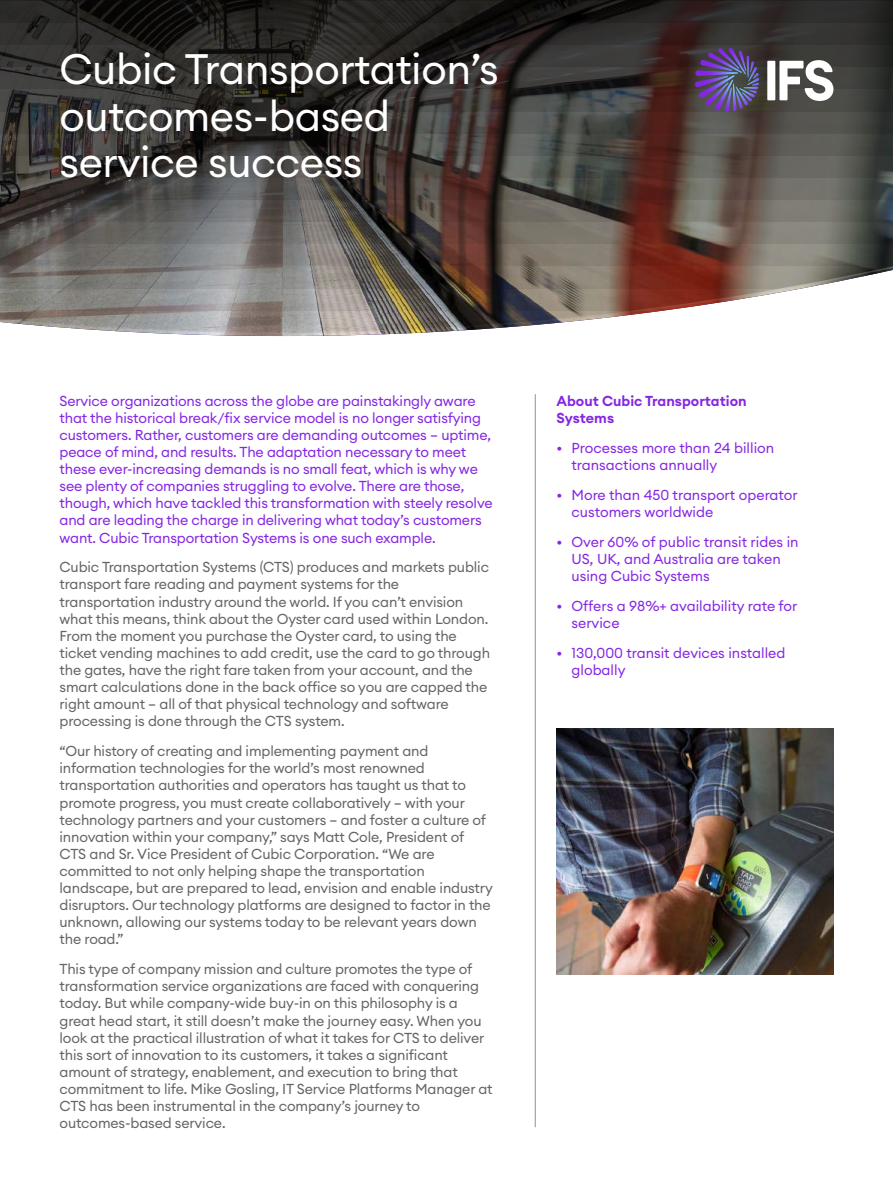
<style>
.page{position:relative;width:893px;height:1191px;background:#fff}
.page>*{position:absolute;margin:0;border:0;box-sizing:border-box;transform-origin:0 0}
.t1{font:42px/46.2px "Euclid Circular A";letter-spacing:-.01em;color:#fff}
.t2{font:14.25px/17.1px "Euclid Circular A";letter-spacing:-.01em;color:#656565}
.t3{font:14.25px/17.1px "Euclid Circular A";letter-spacing:-.01em;color:#8526e3}
.t4{font:600 14.25px/17.1px "Euclid Circular A";color:#8526e3}
</style>
<div class="page">
<svg style="left:0;top:0;width:893px;height:333px;background:#554f4b"></svg>
<img style="left:556px;top:729px;width:277px;height:245px">
<hr style="left:535px;top:394px;width:1px;height:733px;background:#919191">
<svg style="left:767px;top:60px;width:66px;height:41px"></svg>
<svg style="left:695px;top:48px;width:64px;height:63px;background:#5a4b7e"></svg>
<h1 class="t1" style="left:60px;top:46px;width:441px">Cubic Transportation’s outcomes-based service success</h1>
<p class="t3" style="left:60px;top:392px;width:435px">Service organizations across the globe are painstakingly aware that the historical break/fix service model is no longer satisfying customers. Rather, customers are demanding outcomes – uptime, peace of mind, and results. The adaptation necessary to meet these ever-increasing demands is no small feat, which is why we see plenty of companies struggling to evolve. There are those, though, which have tackled this transformation with steely resolve and are leading the charge in delivering what today’s customers want. Cubic Transportation Systems is one such example.</p>
<p class="t2" style="left:60px;top:558px;width:432px">Cubic Transportation Systems (CTS) produces and markets public transport fare reading and payment systems for the transportation industry around the world. If you can’t envision what this means, think about the Oyster card used within London.<br>From the moment you purchase the Oyster card, to using the ticket vending machines to add credit, use the card to go through the gates, have the right fare taken from your account, and the smart calculations done in the back office so you are capped the right amount – all of that physical technology and software processing is done through the CTS system.</p>
<p class="t2" style="left:60px;top:742px;width:435px">“Our history of creating and implementing payment and information technologies for the world’s most renowned transportation authorities and operators has taught us that to promote progress, you must create collaboratively – with your technology partners and your customers – and foster a culture of innovation within your company,” says Matt Cole, President of CTS and Sr. Vice President of Cubic Corporation. “We are committed to not only helping shape the transportation landscape, but are prepared to lead, envision and enable industry disruptors. Our technology platforms are designed to factor in the unknown, allowing our systems today to be relevant years down the road.”</p>
<p class="t2" style="left:60px;top:960px;width:435px">This type of company mission and culture promotes the type of transformation service organizations are faced with conquering today. But while company-wide buy-in on this philosophy is a great head start, it still doesn’t make the journey easy. When you look at the practical illustration of what it takes for CTS to deliver this sort of innovation to its customers, it takes a significant amount of strategy, enablement, and execution to bring that commitment to life. Mike Gosling, IT Service Platforms Manager at CTS has been instrumental in the company’s journey to outcomes-based service.</p>
<p class="t4" style="left:556px;top:392px;width:192px">About Cubic Transportation<br>Systems</p>
<p class="t3" style="left:571px;top:439px;width:204px;text-indent:-15px">• Processes more than 24 billion transactions annually</p>
<p class="t3" style="left:571px;top:486px;width:228px;text-indent:-15px">• More than 450 transport operator customers worldwide</p>
<p class="t3" style="left:571px;top:533px;width:229px;text-indent:-15px">• Over 60% of public transit rides in<br>US, UK, and Australia are taken using Cubic Systems</p>
<p class="t3" style="left:571px;top:597px;width:227px;text-indent:-15px">• Offers a 98%+ availability rate for service</p>
<p class="t3" style="left:571px;top:644px;width:215px;text-indent:-15px">• 130,000 transit devices installed globally</p>
</div>
